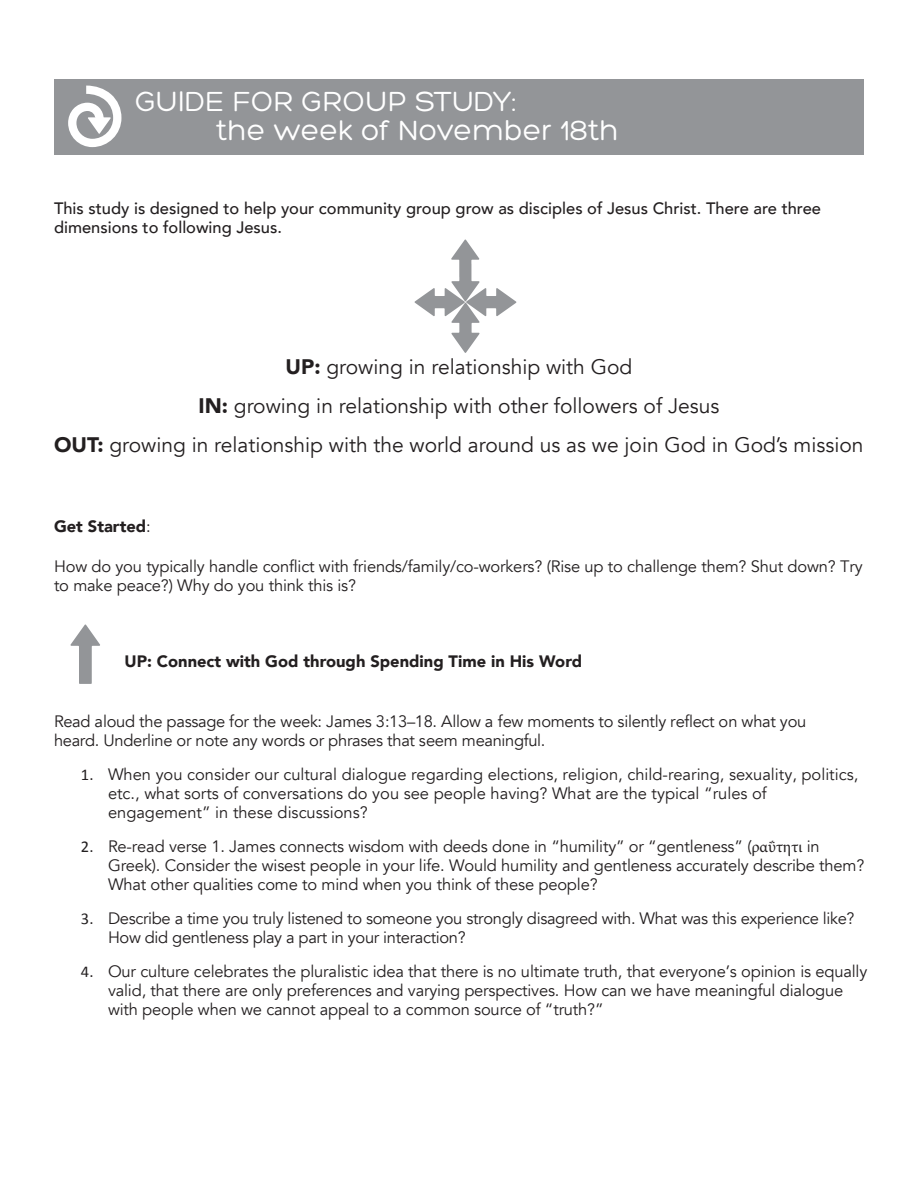
<style>
.page{position:relative;width:918px;height:1188px;background:#fff}
.page>*{position:absolute;margin:0;border:0;box-sizing:border-box;transform-origin:0 0}
.t1{font:30px "Hero";color:#fff}
.t2{font:21px/39.2px "Avenir";color:#231f20;text-align:center}
.t3{font:16.5px/19px "Avenir";letter-spacing:-.01em;color:#231f20}
.t4{font:500 16.5px/19px "Avenir";color:#231f20}
.t5{font:900 16.5px "Avenir";color:#231f20}
.s1{font-weight:900}
.s2{font-weight:400}
.s3{font-family:"Calibri"}
.s4{font-family:"Minion Pro"}
</style>
<div class="page">
<div style="left:54px;top:79px;width:810px;height:75px;background:#939598"></div>
<svg style="left:68px;top:86px;width:53px;height:61px"></svg>
<svg style="left:71px;top:625px;width:29px;height:59px"></svg>
<svg style="left:415px;top:240px;width:101px;height:113px"></svg>
<p class="t1" style="left:135px;top:86px;width:383px">GUIDE FOR GROUP STUDY:</p>
<p class="t1" style="left:216px;top:115px;width:404px">the week of November 18th</p>
<p class="t4" style="left:54px;top:198px;width:769px">This study is designed to help your community group grow as disciples of Jesus Christ. There are three dimensions to following Jesus.</p>
<p class="t2" style="left:54px;top:348px;width:811px"><span class="s1">UP:</span> growing in relationship with God<br><span class="s1">IN:</span> growing in relationship with other followers of Jesus<br><span class="s1">OUT:</span> growing in relationship with the world around us as we join God in God’s mission</p>
<p class="t5" style="left:54px;top:512px;width:98px">Get Started<span class="s2">:</span></p>
<p class="t3" style="left:54px;top:557px;width:810px">How do you typically handle conflict with friends/family/co-workers? (Rise up to challenge them? Shut down? Try to make peace?) Why do you think this is?</p>
<p class="t5" style="left:124px;top:648px;width:459px">UP: Connect with God through Spending Time in His Word</p>
<p class="t3" style="left:54px;top:712px;width:754px">Read aloud the passage for the week: James 3:13–18. Allow a few moments to silently reflect on what you heard. Underline or note any words or phrases that seem meaningful.</p>
<p class="t3" style="left:108px;top:765px;width:752px;text-indent:-27px"><span class="s3">1.</span> When you consider our cultural dialogue regarding elections, religion, child-rearing, sexuality, politics, etc., what sorts of conversations do you see people having? What are the typical “rules of engagement” in these discussions?</p>
<p class="t3" style="left:108px;top:837px;width:758px;text-indent:-27px"><span class="s3">2.</span> Re-read verse 1. James connects wisdom with deeds done in “humility” or “gentleness” (<span class="s4">ραΰτητι</span> in<br>Greek). Consider the wisest people in your life. Would humility and gentleness accurately describe them?<br>What other qualities come to mind when you think of these people?</p>
<p class="t3" style="left:108px;top:909px;width:748px;text-indent:-27px"><span class="s3">3.</span> Describe a time you truly listened to someone you strongly disagreed with. What was this experience like?<br>How did gentleness play a part in your interaction?</p>
<p class="t3" style="left:108px;top:962px;width:761px;text-indent:-27px"><span class="s3">4.</span> Our culture celebrates the pluralistic idea that there is no ultimate truth, that everyone’s opinion is equally valid, that there are only preferences and varying perspectives. How can we have meaningful dialogue with people when we cannot appeal to a common source of “truth?”</p>
</div>
